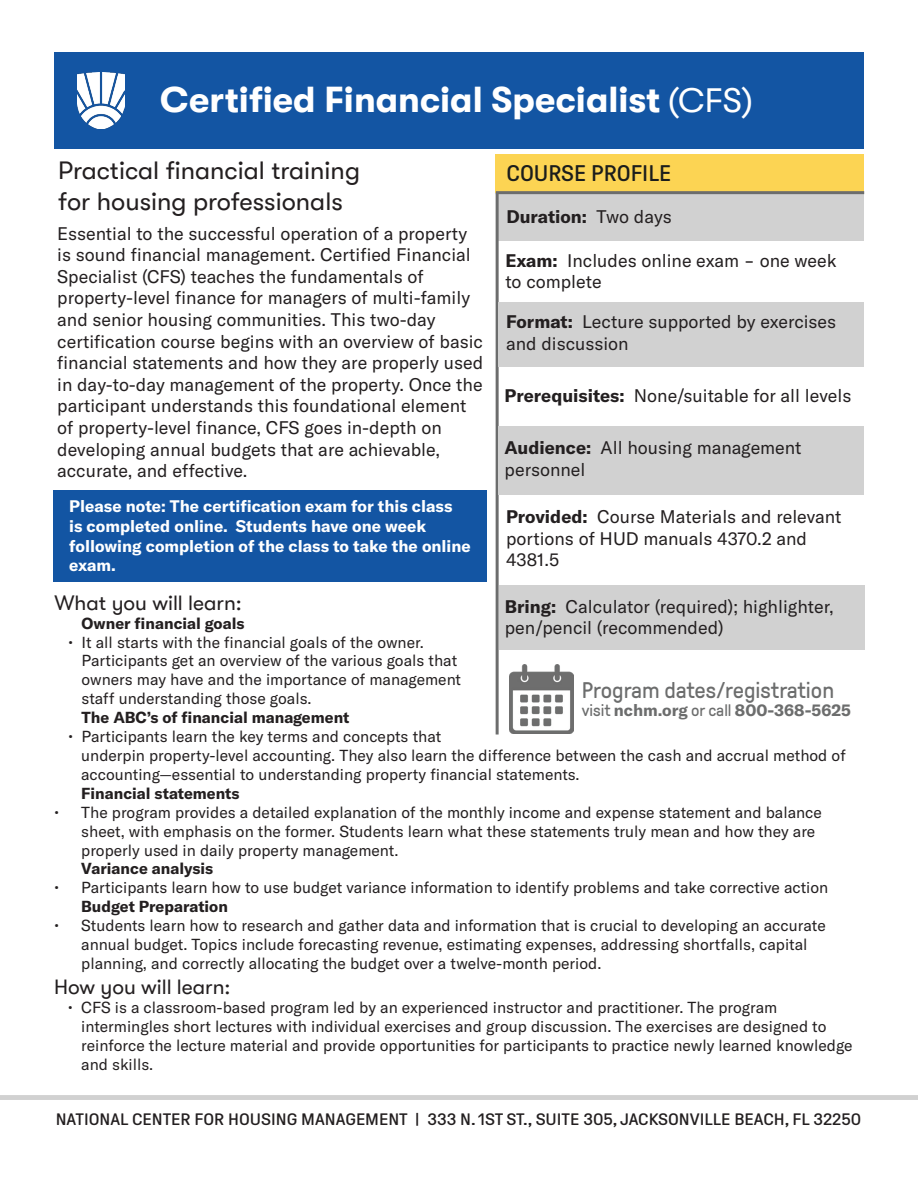
<style>
.page{position:relative;width:918px;height:1188px;background:#fff}
.page>*{position:absolute;margin:0;border:0;box-sizing:border-box;transform-origin:0 0}
.t1{font:700 36px "GT Walsheim";color:#fff}
.t2{font:25.5px "GT Walsheim";color:#231f20}
.t3{font:22.5px "GT Pressura";color:#6c6d6d}
.t4{font:22.5px "GT Pressura";color:#1b1d1c;scale:1.1 1}
.t5{font:21px "GT Walsheim";color:#231f20}
.t6{font:18px/21.6px "GT America";color:#231f20}
.t7{font:700 18px "GT America";color:#231f20}
.t8{font:700 16.5px/19.8px "GT America";color:#fff}
.t9{font:16.5px "GT Pressura";color:#231f20;scale:1.16 1}
.t10{font:700 16.5px "GT America";color:#6c6d6d}
.t11{font:15.75px/18.9px "GT America";color:#231f20}
.t12{font:700 15.75px "GT America";color:#231f20}
.s1{font-weight:400;font-size:34.5px}
.s2{font-weight:700}
.s3{font-weight:400}
.s4{font-family:"GT Pressura";font-weight:400}
</style>
<div class="page">
<div style="left:54px;top:52px;width:810px;height:97px;background:#1355a3"></div>
<div style="left:498px;top:194px;width:366px;height:47px;background:#d1d1d1"></div>
<hr style="left:496px;top:192px;width:3px;height:543px;background:#6c6d6d">
<div style="left:499px;top:427px;width:365px;height:68px;background:#d1d1d1"></div>
<div style="left:499px;top:585px;width:365px;height:64px;background:#d1d1d1"></div>
<div style="left:499px;top:303px;width:365px;height:64px;background:#d1d1d1"></div>
<div style="left:496px;top:154px;width:368px;height:38px;background:#fcd453"></div>
<hr style="left:496px;top:191px;width:368px;height:3px;background:#6c6d6d">
<img style="left:510px;top:665px;width:63px;height:68px">
<div style="left:53px;top:490px;width:433px;height:92px;background:#1355a3"></div>
<img style="left:78px;top:73px;width:47px;height:56px">
<div style="left:0;top:1095px;width:918px;height:5px;background:#d1d1d1"></div>
<h1 class="t1" style="left:160px;top:80px;width:594px">Certified Financial Specialist <span class="s1">(CFS)</span></h1>
<p class="t2" style="left:58px;top:156px;width:303px">Practical financial training</p>
<p class="t2" style="left:58px;top:187px;width:286px">for housing professionals</p>
<p class="t6" style="left:57px;top:222px;width:427px">Essential to the successful operation of a property is sound financial management. Certified Financial Specialist (CFS) teaches the fundamentals of property-level finance for managers of multi-family and senior housing communities. This two-day certification course begins with an overview of basic financial statements and how they are properly used in day-to-day management of the property. Once the participant understands this foundational element of property-level finance, CFS goes in-depth on developing annual budgets that are achievable, accurate, and effective.</p>
<p class="t8" style="left:69px;top:496px;width:403px">Please note: The certification exam for this class<br>is completed online. Students have one week following completion of the class to take the online exam.</p>
<p class="t5" style="left:55px;top:591px;width:189px">What you will learn:</p>
<p class="t12" style="left:82px;top:613px;width:165px">Owner financial goals</p>
<p class="t11" style="left:82px;top:633px;width:381px;text-indent:-14px">• It all starts with the financial goals of the owner.<br>Participants get an overview of the various goals that owners may have and the importance of management staff understanding those goals.<br><span class="s2">The ABC’s of financial management</span></p>
<p class="t11" style="left:68px;top:727px;width:375px">• Participants learn the key terms and concepts that</p>
<p class="t4" style="left:507px;top:161px;width:151px">COURSE PROFILE</p>
<p class="t7" style="left:507px;top:206px;width:167px">Duration: <span class="s3">Two days</span></p>
<p class="t6" style="left:505px;top:250px;width:333px"><span class="s2">Exam:</span> Includes online exam - one week to complete</p>
<p class="t6" style="left:506px;top:311px;width:332px"><span class="s2">Format:</span> Lecture supported by exercises and discussion</p>
<p class="t6" style="left:505px;top:385px;width:348px"><span class="s2">Prerequisites:</span> None/suitable for all levels</p>
<p class="t6" style="left:505px;top:437px;width:298px"><span class="s2">Audience:</span> All housing management personnel</p>
<p class="t6" style="left:506px;top:506px;width:337px"><span class="s2">Provided:</span> Course Materials and relevant portions of HUD manuals 4370.2 and<br>4381.5</p>
<p class="t6" style="left:505px;top:596px;width:331px"><span class="s2">Bring:</span> Calculator (required); highlighter, pen/pencil (recommended)</p>
<p class="t3" style="left:582px;top:678px;width:254px">Program dates/registration</p>
<p class="t10" style="left:582px;top:700px;width:271px"><span class="s4">visit</span> nchm.org <span class="s4">or call</span> 800-368-5625</p>
<p class="t11" style="left:81px;top:746px;width:766px">underpin property-level accounting. They also learn the difference between the cash and accrual method of accounting—essential to understanding property financial statements.<br><span class="s2">Financial statements</span></p>
<p class="t11" style="left:81px;top:803px;width:742px;text-indent:-27px">• The program provides a detailed explanation of the monthly income and expense statement and balance sheet, with emphasis on the former. Students learn what these statements truly mean and how they are properly used in daily property management.<br><span class="s2">Variance analysis</span></p>
<p class="t11" style="left:81px;top:878px;width:749px;text-indent:-27px">• Participants learn how to use budget variance information to identify problems and take corrective action<br><span class="s2">Budget Preparation</span></p>
<p class="t11" style="left:81px;top:916px;width:746px;text-indent:-27px">• Students learn how to research and gather data and information that is crucial to developing an accurate annual budget. Topics include forecasting revenue, estimating expenses, addressing shortfalls, capital planning, and correctly allocating the budget over a twelve-month period.</p>
<p class="t5" style="left:54px;top:975px;width:178px">How you will learn:</p>
<p class="t11" style="left:81px;top:998px;width:773px;text-indent:-14px">• CFS is a classroom-based program led by an experienced instructor and practitioner. The program intermingles short lectures with individual exercises and group discussion. The exercises are designed to reinforce the lecture material and provide opportunities for participants to practice newly learned knowledge and skills.</p>
<p class="t9" style="left:56px;top:1111px;width:696px">NATIONAL CENTER FOR HOUSING MANAGEMENT | 333 N. 1ST ST., SUITE 305, JACKSONVILLE BEACH, FL 32250</p>
</div>
